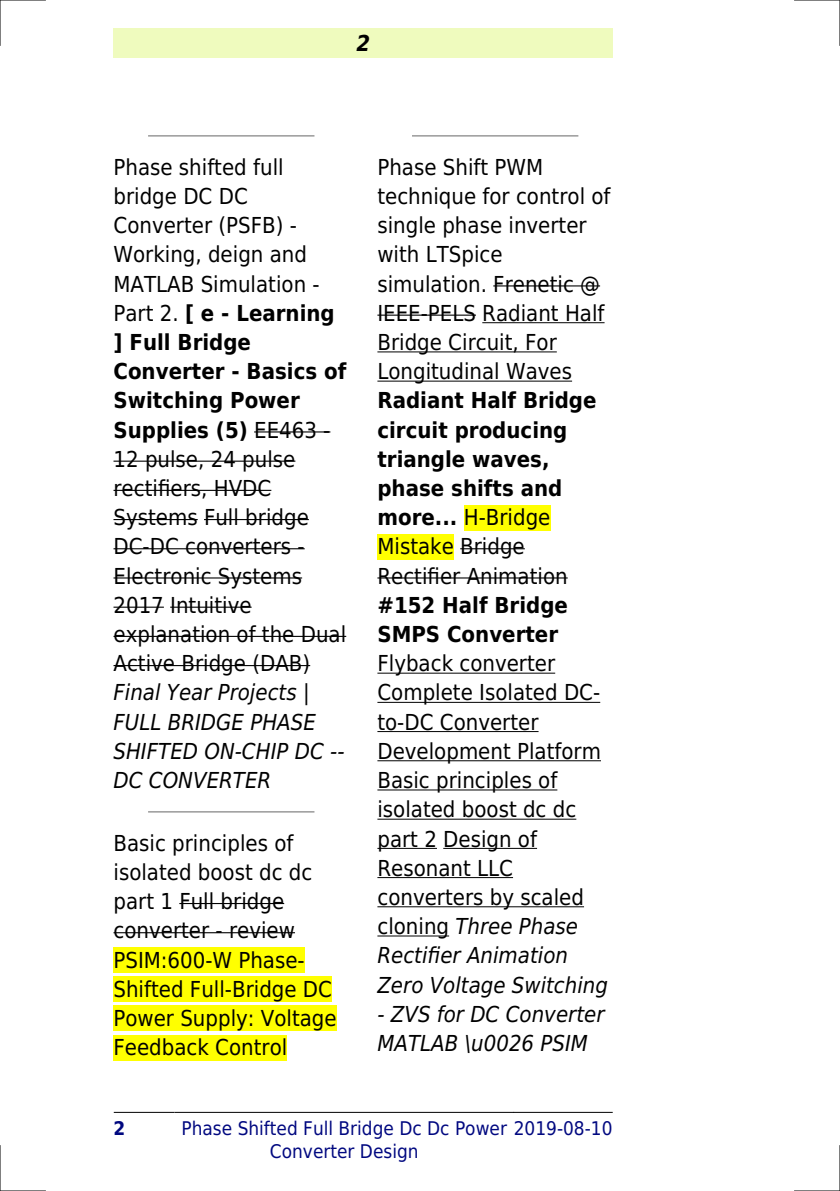
<style>
.page{position:relative;width:840px;height:1191px;background:#fff}
.page>*{position:absolute;margin:0;border:0;box-sizing:border-box;transform-origin:0 0}
.t1{font:22px/29.2px "DejaVu Sans Condensed";color:#000}
.t2{font:700 22px/29.2px "DejaVu Sans Condensed";color:#000}
.t3{font:italic 22px/29.2px "DejaVu Sans Condensed";color:#000}
.t4{font:italic 700 22px "DejaVu Sans Condensed";color:#000}
.t5{font:18.8px/22.6px "DejaVu Sans Condensed";color:#000880}
.t6{font:700 18.8px "DejaVu Sans Condensed";color:#000880}
.s1{font-weight:700}
.s2{font-weight:400}
.s3{font-style:italic}
</style>
<div class="page">
<div style="left:113px;top:28px;width:499px;height:30px;background:#effbbe"></div>
<hr style="left:114px;top:1112px;width:60px;height:1px;background:#000">
<hr style="left:175px;top:1112px;width:338px;height:1px;background:#000">
<hr style="left:514px;top:1112px;width:98px;height:1px;background:#000">
<hr style="left:149px;top:135px;width:164px;height:2px;background:#999">
<hr style="left:254px;top:431px;width:76px;height:1px;background:#000">
<hr style="left:113px;top:460px;width:182px;height:2px;background:#000">
<hr style="left:113px;top:490px;width:158px;height:1px;background:#000">
<hr style="left:113px;top:519px;width:85px;height:1px;background:#000">
<hr style="left:204px;top:519px;width:105px;height:1px;background:#000">
<hr style="left:113px;top:548px;width:191px;height:1px;background:#000">
<hr style="left:113px;top:577px;width:189px;height:1px;background:#000">
<hr style="left:113px;top:606px;width:51px;height:2px;background:#000">
<hr style="left:170px;top:606px;width:81px;height:2px;background:#000">
<hr style="left:113px;top:636px;width:233px;height:1px;background:#000">
<hr style="left:113px;top:665px;width:197px;height:1px;background:#000">
<hr style="left:149px;top:811px;width:164px;height:1px;background:#999">
<hr style="left:179px;top:903px;width:105px;height:1px;background:#000">
<hr style="left:113px;top:932px;width:182px;height:1px;background:#000">
<div style="left:113px;top:947px;width:191px;height:25px;background:#ff0"></div>
<div style="left:113px;top:976px;width:219px;height:26px;background:#ff0"></div>
<div style="left:113px;top:1005px;width:223px;height:26px;background:#ff0"></div>
<div style="left:113px;top:1034px;width:174px;height:26px;background:#ff0"></div>
<hr style="left:412px;top:135px;width:165px;height:2px;background:#999">
<hr style="left:493px;top:285px;width:106px;height:1px;background:#000">
<hr style="left:377px;top:314px;width:98px;height:2px;background:#000">
<hr style="left:482px;top:322px;width:122px;height:1px;background:#000">
<hr style="left:377px;top:351px;width:179px;height:1px;background:#000">
<hr style="left:377px;top:381px;width:194px;height:1px;background:#000">
<div style="left:463px;top:505px;width:87px;height:25px;background:#ff0"></div>
<div style="left:377px;top:534px;width:76px;height:25px;background:#ff0"></div>
<hr style="left:460px;top:548px;width:64px;height:1px;background:#000">
<hr style="left:377px;top:577px;width:190px;height:1px;background:#000">
<hr style="left:377px;top:672px;width:178px;height:1px;background:#000">
<hr style="left:377px;top:702px;width:223px;height:1px;background:#000">
<hr style="left:377px;top:731px;width:161px;height:1px;background:#000">
<hr style="left:377px;top:760px;width:223px;height:1px;background:#000">
<hr style="left:377px;top:789px;width:180px;height:1px;background:#000">
<hr style="left:377px;top:818px;width:199px;height:1px;background:#000">
<hr style="left:377px;top:848px;width:59px;height:1px;background:#000">
<hr style="left:443px;top:848px;width:93px;height:1px;background:#000">
<hr style="left:377px;top:877px;width:135px;height:1px;background:#000">
<hr style="left:377px;top:906px;width:206px;height:1px;background:#000">
<hr style="left:377px;top:935px;width:72px;height:1px;background:#000">
<hr style="left:0;top:0;width:45px;height:1px;background:#000">
<hr style="left:794px;top:0;width:45px;height:1px;background:#000">
<hr style="left:0;top:1190px;width:45px;height:1px;background:#000">
<hr style="left:794px;top:1190px;width:45px;height:1px;background:#000">
<hr style="left:0;top:0;width:1px;height:45px;background:#000">
<hr style="left:0;top:1145px;width:1px;height:46px;background:#000">
<hr style="left:839px;top:0;width:1px;height:45px;background:#000">
<hr style="left:839px;top:1145px;width:1px;height:46px;background:#000">
<p class="t4" style="left:356px;top:30px;width:15px">2</p>
<p class="t1" style="left:113px;top:153px;width:234px">Phase shifted full bridge DC DC<br>Converter (PSFB) -<br>Working, deign and<br>MATLAB Simulation -<br>Part 2. <span class="s1">[ e - Learning ] Full Bridge<br>Converter - Basics of<br>Switching Power<br>Supplies (5)</span> EE463 -<br>12 pulse, 24 pulse rectifiers, HVDC<br>Systems Full bridge<br>DC-DC converters -<br>Electronic Systems<br>2017 Intuitive explanation of the Dual<br>Active Bridge (DAB)</p>
<p class="t3" style="left:113px;top:678px;width:232px">Final Year Projects |<br>FULL BRIDGE PHASE<br>SHIFTED ON-CHIP DC --<br>DC CONVERTER</p>
<p class="t1" style="left:113px;top:828px;width:224px">Basic principles of isolated boost dc dc part 1 Full bridge converter - review<br>PSIM:600-W Phase-<br>Shifted Full-Bridge DC<br>Power Supply: Voltage<br>Feedback Control</p>
<p class="t1" style="left:377px;top:153px;width:234px">Phase Shift PWM technique for control of single phase inverter with LTSpice simulation. Frenetic @<br>IEEE-PELS Radiant Half<br>Bridge Circuit, For<br>Longitudinal Waves</p>
<p class="t2" style="left:377px;top:386px;width:220px">Radiant Half Bridge circuit producing triangle waves, phase shifts and more... <span class="s2">H-Bridge<br>Mistake Bridge<br>Rectifier Animation</span></p>
<p class="t2" style="left:377px;top:590px;width:192px">#152 Half Bridge<br>SMPS Converter</p>
<p class="t1" style="left:377px;top:649px;width:232px">Flyback converter<br>Complete Isolated DC&shy;to-DC Converter<br>Development Platform<br>Basic principles of isolated boost dc dc part 2 Design of<br>Resonant LLC converters by scaled cloning <span class="s3">Three Phase<br>Rectifier Animation<br>Zero Voltage Switching</span></p>
<p class="t3" style="left:377px;top:999px;width:228px">- ZVS for DC Converter<br>MATLAB \u0026 PSIM</p>
<p class="t6" style="left:113px;top:1117px;width:13px">2</p>
<p class="t5" style="left:270px;top:1117px;width:344px;text-indent:-88px">Phase Shifted Full Bridge Dc Dc Power 2019-08-10<br>Converter Design</p>
</div>
